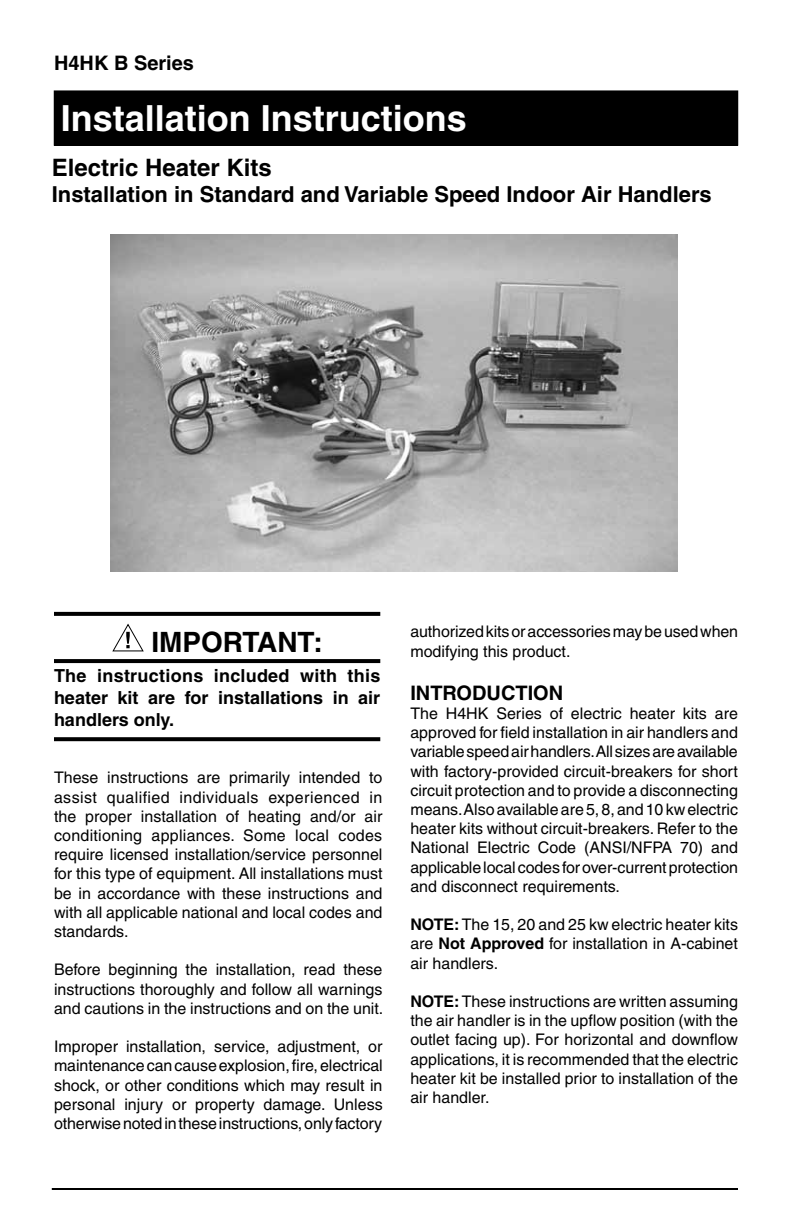
<style>
.page{position:relative;width:792px;height:1224px;background:#fff}
.page>*{position:absolute;margin:0;border:0;box-sizing:border-box;transform-origin:0 0}
.t1{font:700 36px "Helvetica";color:#fff}
.t2{font:700 28px "Helvetica";color:#000}
.t3{font:700 24px "Helvetica";color:#000}
.t4{font:700 22px "Helvetica";color:#000}
.t5{font:700 20px "Helvetica";color:#000}
.t6{font:700 18px/21.6px "Helvetica";color:#000;text-align:justify}
.t7{font:16px/19.2px "Helvetica";color:#000;text-align:justify}
.s1{font-weight:700}
</style>
<div class="page">
<div style="left:54px;top:91px;width:684px;height:54px;background:#000"></div>
<svg style="left:54px;top:612px;width:326px;height:4px"></svg>
<svg style="left:54px;top:659px;width:326px;height:4px"></svg>
<svg style="left:54px;top:737px;width:326px;height:4px"></svg>
<svg style="left:112px;top:624px;width:32px;height:27px"></svg>
<hr style="left:52px;top:1188px;width:686px;height:2px;background:#000">
<img style="left:110px;top:234px;width:567px;height:338px">
<p class="t5" style="left:54px;top:51px;width:142px">H4HK B Series</p>
<h1 class="t1" style="left:61px;top:96px;width:408px">Installation Instructions</h1>
<h3 class="t3" style="left:52px;top:153px;width:222px">Electric Heater Kits</h3>
<h3 class="t4" style="left:52px;top:181px;width:661px">Installation in Standard and Variable Speed Indoor Air Handlers</h3>
<h2 class="t2" style="left:151px;top:625px;width:173px">IMPORTANT:</h2>
<p class="t6" style="left:54px;top:665px;width:328px">The instructions included with this heater kit are for installations in air handlers only.</p>
<p class="t7" style="left:54px;top:768px;width:330px">These instructions are primarily intended to assist qualified individuals experienced in the proper installation of heating and/or air conditioning appliances. Some local codes require licensed installation/service personnel for this type of equipment. All installations must be in accordance with these instructions and with all applicable national and local codes and standards.</p>
<p class="t7" style="left:54px;top:960px;width:331px">Before beginning the installation, read these instructions thoroughly and follow all warnings and cautions in the instructions and on the unit.</p>
<p class="t7" style="left:54px;top:1037px;width:330px">Improper installation, service, adjustment, or maintenance can cause explosion, fire, electrical shock, or other conditions which may result in personal injury or property damage. Unless otherwise noted in these instructions, only factory</p>
<p class="t7" style="left:410px;top:622px;width:329px">authorized kits or accessories may be used when modifying this product.</p>
<p class="t5" style="left:410px;top:680px;width:154px">INTRODUCTION</p>
<p class="t7" style="left:410px;top:704px;width:329px">The H4HK Series of electric heater kits are approved for field installation in air handlers and variable speed air handlers. All sizes are available with factory-provided circuit-breakers for short circuit protection and to provide a disconnecting means. Also available are 5, 8, and 10 kw electric heater kits without circuit-breakers. Refer to the National Electric Code (ANSI/NFPA 70) and applicable local codes for over-current protection and disconnect requirements.</p>
<p class="t7" style="left:410px;top:915px;width:329px"><span class="s1">NOTE:</span> The 15, 20 and 25 kw electric heater kits are <span class="s1">Not Approved</span> for installation in A-cabinet air handlers.</p>
<p class="t7" style="left:410px;top:992px;width:329px"><span class="s1">NOTE:</span> These instructions are written assuming the air handler is in the upflow position (with the outlet facing up). For horizontal and downflow applications, it is recommended that the electric heater kit be installed prior to installation of the air handler.</p>
</div>
